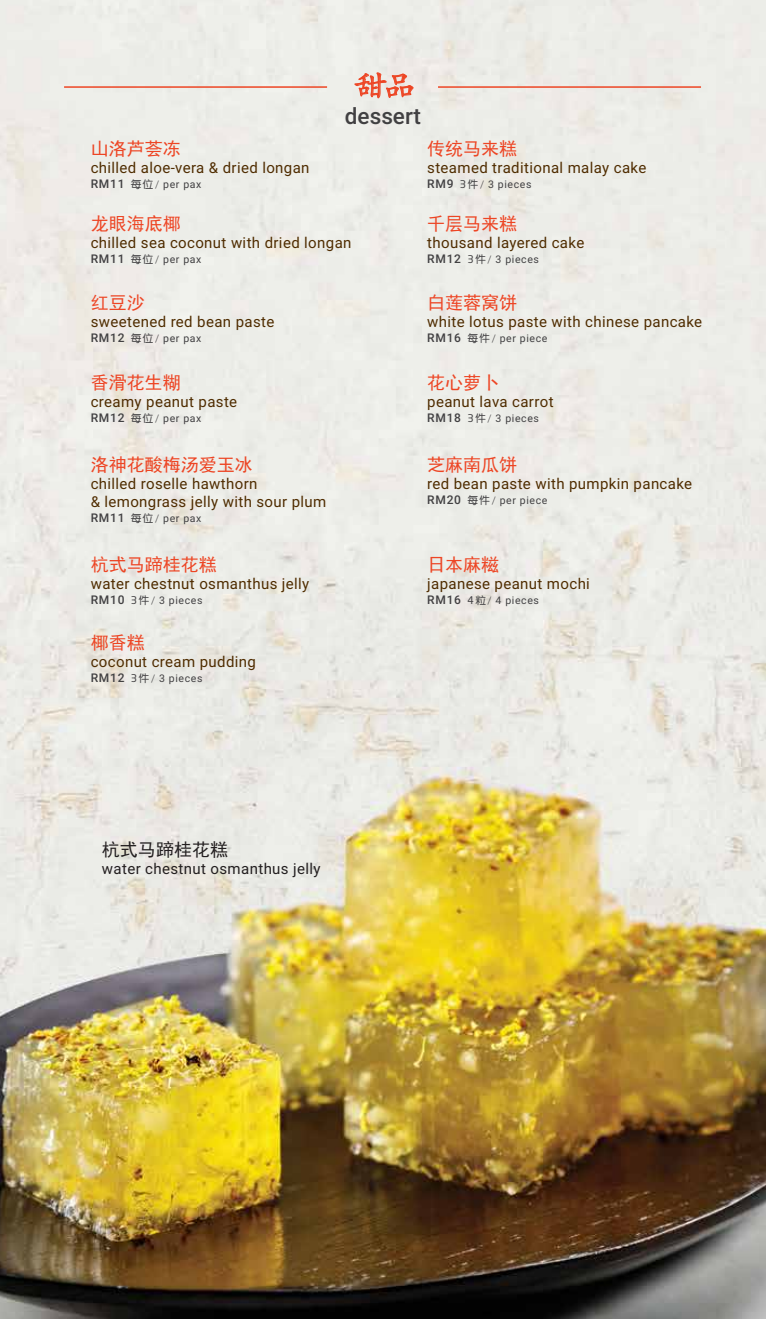
<style>
.page{position:relative;width:766px;height:1319px;background:#fff}
.page>*{position:absolute;margin:0;border:0;box-sizing:border-box;transform-origin:0 0}
.t1{font:33px "ST Kaiti";color:#ed4524}
.t2{font:500 22.5px "Roboto";color:#414042}
.t3{font:18px "Sim Hei";color:#ed4524}
.t4{font:18px "Sim Hei";color:#231f20}
.t5{font:15px/18px "Roboto";letter-spacing:.025em;color:#4f2c00}
.t6{font:15px "Roboto";letter-spacing:.025em;color:#231f20}
.t7{font:10.5px "Roboto";letter-spacing:.06em;color:#414042}
.s1{font-weight:500;font-size:12px}
.s2{font-family:"i Yuan Ti"}
.s3{font-weight:300}
</style>
<div class="page">
<img style="left:0;top:0;width:765px;height:1318px">
<svg style="left:354px;top:72px;width:60px;height:27px;background:#ecbdb0"></svg>
<hr style="left:438px;top:86px;width:262px;height:2px;background:#ed4524">
<hr style="left:64px;top:86px;width:263px;height:2px;background:#ed4524">
<h1 class="t1" style="left:353px;top:63px;width:64px">甜品</h1>
<h2 class="t2" style="left:345px;top:100px;width:78px">dessert</h2>
<p class="t3" style="left:91px;top:140px;width:91px">山洛芦荟冻</p>
<p class="t5" style="left:91px;top:158px;width:220px">chilled aloe-vera &amp; dried longan</p>
<p class="t7" style="left:91px;top:177px;width:112px"><span class="s1">RM11</span> <span class="s2">每位</span><span class="s3">/</span> per pax</p>
<p class="t3" style="left:91px;top:215px;width:91px">龙眼海底椰</p>
<p class="t5" style="left:91px;top:233px;width:262px">chilled sea coconut with dried longan</p>
<p class="t7" style="left:91px;top:252px;width:112px"><span class="s1">RM11</span> <span class="s2">每位</span><span class="s3">/</span> per pax</p>
<p class="t3" style="left:91px;top:293px;width:55px">红豆沙</p>
<p class="t5" style="left:91px;top:312px;width:185px">sweetened red bean paste</p>
<p class="t7" style="left:91px;top:330px;width:112px"><span class="s1">RM12</span> <span class="s2">每位</span><span class="s3">/</span> per pax</p>
<p class="t3" style="left:91px;top:374px;width:91px">香滑花生糊</p>
<p class="t5" style="left:91px;top:392px;width:148px">creamy peanut paste</p>
<p class="t7" style="left:91px;top:411px;width:112px"><span class="s1">RM12</span> <span class="s2">每位</span><span class="s3">/</span> per pax</p>
<p class="t3" style="left:91px;top:455px;width:164px">洛神花酸梅汤爱玉冰</p>
<p class="t5" style="left:91px;top:474px;width:237px">chilled roselle hawthorn<br>&amp; lemongrass jelly with sour plum</p>
<p class="t7" style="left:91px;top:511px;width:112px"><span class="s1">RM11</span> <span class="s2">每位</span><span class="s3">/</span> per pax</p>
<p class="t3" style="left:91px;top:555px;width:128px">杭式马蹄桂花糕</p>
<p class="t5" style="left:91px;top:574px;width:220px">water chestnut osmanthus jelly</p>
<p class="t7" style="left:91px;top:592px;width:113px"><span class="s1">RM10</span> <span class="s2">3件</span><span class="s3">/</span> 3 pieces</p>
<p class="t3" style="left:91px;top:633px;width:55px">椰香糕</p>
<p class="t5" style="left:91px;top:652px;width:167px">coconut cream pudding</p>
<p class="t7" style="left:91px;top:670px;width:113px"><span class="s1">RM12</span> <span class="s2">3件</span><span class="s3">/</span> 3 pieces</p>
<p class="t4" style="left:102px;top:839px;width:127px">杭式马蹄桂花糕</p>
<p class="t6" style="left:102px;top:857px;width:220px">water chestnut osmanthus jelly</p>
<p class="t3" style="left:427px;top:140px;width:91px">传统马来糕</p>
<p class="t5" style="left:427px;top:158px;width:220px">steamed traditional malay cake</p>
<p class="t7" style="left:427px;top:177px;width:106px"><span class="s1">RM9</span> <span class="s2">3件</span><span class="s3">/</span> 3 pieces</p>
<p class="t3" style="left:427px;top:215px;width:91px">千层马来糕</p>
<p class="t5" style="left:427px;top:233px;width:158px">thousand layered cake</p>
<p class="t7" style="left:427px;top:252px;width:113px"><span class="s1">RM12</span> <span class="s2">3件</span><span class="s3">/</span> 3 pieces</p>
<p class="t3" style="left:427px;top:293px;width:91px">白莲蓉窝饼</p>
<p class="t5" style="left:427px;top:312px;width:276px">white lotus paste with chinese pancake</p>
<p class="t7" style="left:427px;top:330px;width:122px"><span class="s1">RM16</span> <span class="s2">每件</span><span class="s3">/</span> per piece</p>
<p class="t3" style="left:427px;top:374px;width:73px">花心萝卜</p>
<p class="t5" style="left:427px;top:392px;width:128px">peanut lava carrot</p>
<p class="t7" style="left:427px;top:411px;width:113px"><span class="s1">RM18</span> <span class="s2">3件</span><span class="s3">/</span> 3 pieces</p>
<p class="t3" style="left:427px;top:455px;width:91px">芝麻南瓜饼</p>
<p class="t5" style="left:427px;top:474px;width:266px">red bean paste with pumpkin pancake</p>
<p class="t7" style="left:427px;top:493px;width:122px"><span class="s1">RM20</span> <span class="s2">每件</span><span class="s3">/</span> per piece</p>
<p class="t3" style="left:427px;top:555px;width:73px">日本麻糍</p>
<p class="t5" style="left:427px;top:574px;width:164px">japanese peanut mochi</p>
<p class="t7" style="left:427px;top:592px;width:113px"><span class="s1">RM16</span> <span class="s2">4粒</span><span class="s3">/</span> 4 pieces</p>
</div>
